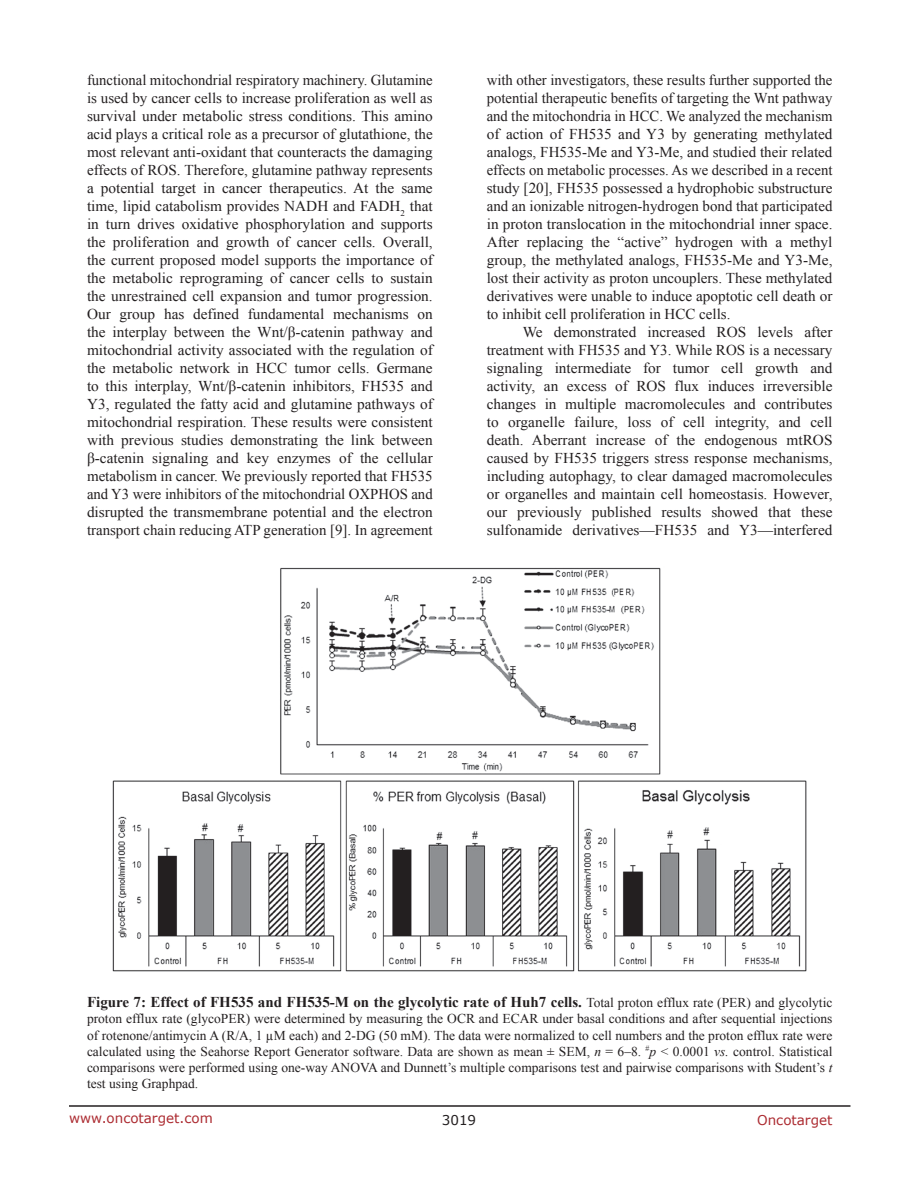
<style>
.page{position:relative;width:918px;height:1188px;background:#fff}
.page>*{position:absolute;margin:0;border:0;box-sizing:border-box;transform-origin:0 0}
.BodyText{font:15px/18px "Times New Roman";color:#231f20;text-align:justify}
.FigureText{font:700 15px "Times New Roman";color:#231f20}
.FigureText-2{font:13.5px/16.2px "Times New Roman";color:#231f20;text-align:justify}
.t1{font:13.5px "Verdana";color:#ac2b31}
.t2{font:13.5px "Verdana";color:#231f20}
.s1{font-weight:400;font-size:13.5px}
.s2{font-style:italic}
</style>
<div class="page">
<hr style="left:69px;top:1105px;width:781px;height:2px;background:#231f20">
<img style="left:112px;top:567px;width:695px;height:405px">
<p class="BodyText" style="left:87px;top:71px;width:347px">functional mitochondrial respiratory machinery. Glutamine is used by cancer cells to increase proliferation as well as survival under metabolic stress conditions. This amino acid plays a critical role as a precursor of glutathione, the most relevant anti-oxidant that counteracts the damaging effects of ROS. Therefore, glutamine pathway represents a potential target in cancer therapeutics. At the same time, lipid catabolism provides NADH and FADH<sub>2</sub> that in turn drives oxidative phosphorylation and supports the proliferation and growth of cancer cells. Overall, the current proposed model supports the importance of the metabolic reprograming of cancer cells to sustain the unrestrained cell expansion and tumor progression.<br>Our group has defined fundamental mechanisms on the interplay between the Wnt/β-catenin pathway and mitochondrial activity associated with the regulation of the metabolic network in HCC tumor cells. Germane to this interplay, Wnt/β-catenin inhibitors, FH535 and Y3, regulated the fatty acid and glutamine pathways of mitochondrial respiration. These results were consistent with previous studies demonstrating the link between β-catenin signaling and key enzymes of the cellular metabolism in cancer. We previously reported that FH535 and Y3 were inhibitors of the mitochondrial OXPHOS and disrupted the transmembrane potential and the electron transport chain reducing ATP generation [9]. In agreement</p>
<p class="BodyText" style="left:487px;top:71px;width:347px">with other investigators, these results further supported the potential therapeutic benefits of targeting the Wnt pathway and the mitochondria in HCC. We analyzed the mechanism of action of FH535 and Y3 by generating methylated analogs, FH535-Me and Y3-Me, and studied their related effects on metabolic processes. As we described in a recent study [20], FH535 possessed a hydrophobic substructure and an ionizable nitrogen-hydrogen bond that participated in proton translocation in the mitochondrial inner space.<br>After replacing the “active” hydrogen with a methyl group, the methylated analogs, FH535-Me and Y3-Me, lost their activity as proton uncouplers. These methylated derivatives were unable to induce apoptotic cell death or to inhibit cell proliferation in HCC cells.</p>
<p class="BodyText" style="left:487px;top:323px;width:347px;text-indent:36px">We demonstrated increased ROS levels after treatment with FH535 and Y3. While ROS is a necessary signaling intermediate for tumor cell growth and activity, an excess of ROS flux induces irreversible changes in multiple macromolecules and contributes to organelle failure, loss of cell integrity, and cell death. Aberrant increase of the endogenous mtROS caused by FH535 triggers stress response mechanisms, including autophagy, to clear damaged macromolecules or organelles and maintain cell homeostasis. However, our previously published results showed that these sulfonamide derivatives—FH535 and Y3—interfered</p>
<p class="FigureText" style="left:87px;top:992px;width:747px">Figure 7: Effect of FH535 and FH535-M on the glycolytic rate of Huh7 cells. <span class="s1">Total proton efflux rate (PER) and glycolytic</span></p>
<p class="FigureText-2" style="left:87px;top:1011px;width:747px">proton efflux rate (glycoPER) were determined by measuring the OCR and ECAR under basal conditions and after sequential injections of rotenone/antimycin A (R/A, 1 µM each) and 2-DG (50 mM). The data were normalized to cell numbers and the proton efflux rate were calculated using the Seahorse Report Generator software. Data are shown as mean ± SEM, <span class="s2">n</span> = 6–8. <sup>#</sup><span class="s2">p</span> &lt; 0.0001 <span class="s2">vs.</span> control. Statistical comparisons were performed using one-way ANOVA and Dunnett’s multiple comparisons test and pairwise comparisons with Student’s <span class="s2">t </span>test using Graphpad.</p>
<p class="t1" style="left:69px;top:1109px;width:145px">www.oncotarget.com</p>
<p class="t2" style="left:442px;top:1111px;width:36px">3019</p>
<p class="t1" style="left:757px;top:1111px;width:77px">Oncotarget</p>
</div>
